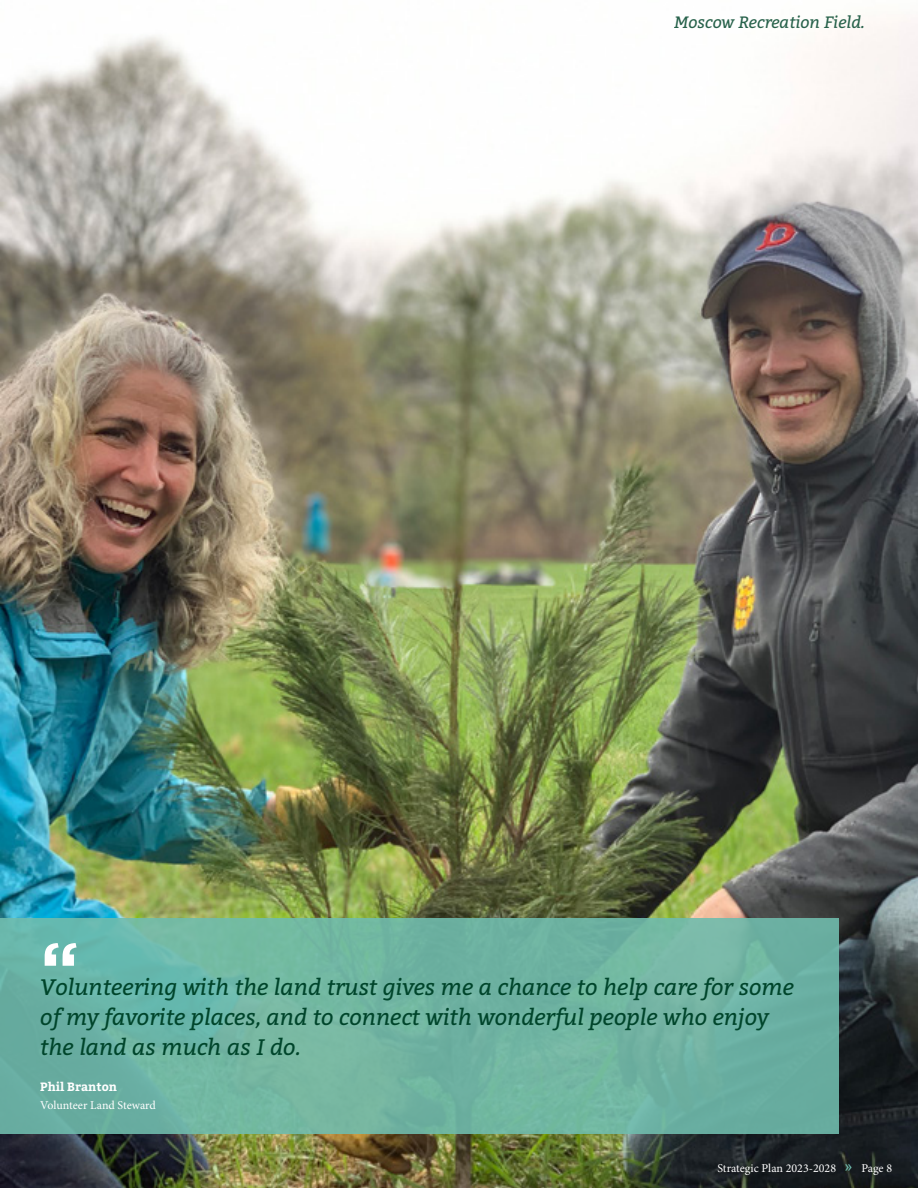
<style>
.page{position:relative;width:918px;height:1188px;background:#fff}
.page>*{position:absolute;margin:0;border:0;box-sizing:border-box;transform-origin:0 0}
.t1{font:700 70.5px "Gotham";color:#fff}
.t2{font:italic 22.5px/30px "Bitter";color:#00452b}
.t3{font:italic 16.5px "Bitter";color:#00452a}
.t4{font:12px "Minion Pro";letter-spacing:-.005em;color:#fff}
.t5{font:700 12px "Bitter";color:#fff}
.s1{font-family:"Le Monde Courrier Std";font-weight:600;font-size:16.5px;color:#70bcad}
</style>
<div class="page">
<img style="left:0;top:20px;width:918px;height:1168px">
<div style="left:0;top:919px;width:839px;height:215px;background:linear-gradient(to right,#6db6a5,#70b2a1)"></div>
<h1 class="t1" style="left:41px;top:921px;width:40px">“</h1>
<p class="t3" style="left:674px;top:12px;width:193px">Moscow Recreation Field.</p>
<p class="t2" style="left:40px;top:973px;width:755px">Volunteering with the land trust gives me a chance to help care for some of my favorite places, and to connect with wonderful people who enjoy the land as much as I do.</p>
<p class="t5" style="left:40px;top:1079px;width:78px">Phil Branton</p>
<p class="t4" style="left:40px;top:1097px;width:117px">Volunteer Land Steward</p>
<p class="t4" style="left:717px;top:1160px;width:176px">Strategic Plan 2023-2028 <span class="s1">»</span> Page 8</p>
</div>
